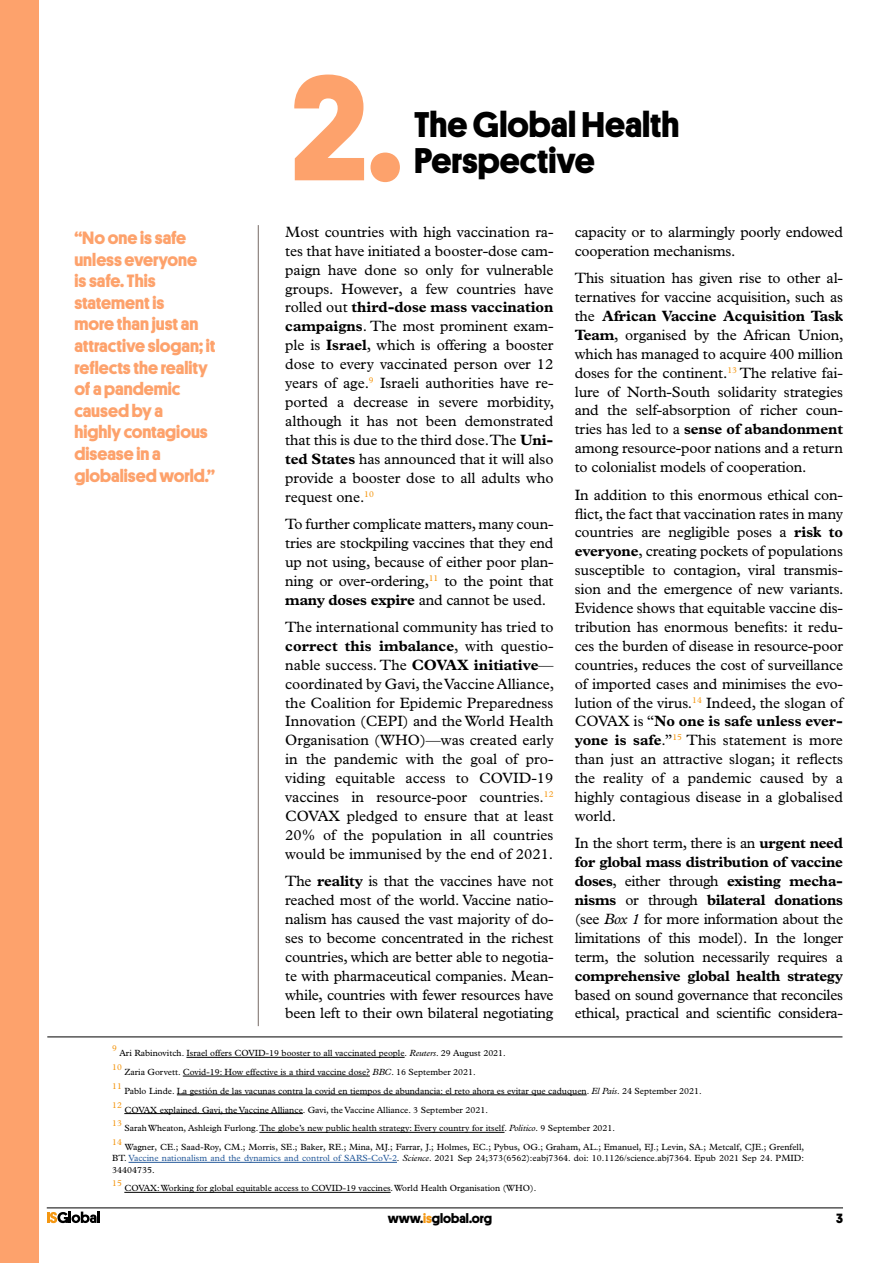
<style>
.page{position:relative;width:893px;height:1263px;background:#fff}
.page>*{position:absolute;margin:0;border:0;box-sizing:border-box;transform-origin:0 0}
.t1{font:700 150px "Platform";color:#fda26c}
.t2{font:700 36px/36px "Platform";color:#000}
.t3{font:700 18px/21.6px "Platform";color:#fda26c}
.text_base{font:15px/18.9px "Plantin";letter-spacing:-.015em;color:#000;text-align:justify}
.t4{font:700 13.5px "Platform";color:#000}
.leyendas{font:9px/11.2px "Plantin";color:#000;text-align:justify}
.leyendas-2{font:8.7px "Plantin";color:#f49712}
.s1{font-weight:700}
.s2{font-style:italic}
.s3{color:#275b9b}
.s4{color:#f49712}
</style>
<div class="page">
<svg style="left:47px;top:1211px;width:53px;height:12px"></svg>
<hr style="left:47px;top:1207px;width:796px;height:1px;background:#000">
<div style="left:0;top:0;width:38px;height:1263px;background:#fda26c"></div>
<hr style="left:186px;top:1057px;width:219px;height:1px;background:#000">
<hr style="left:183px;top:1076px;width:187px;height:1px;background:#000">
<hr style="left:177px;top:1094px;width:410px;height:1px;background:#000">
<hr style="left:124px;top:1113px;width:179px;height:1px;background:#000">
<hr style="left:259px;top:1132px;width:245px;height:1px;background:#000">
<hr style="left:129px;top:1162px;width:268px;height:1px;background:#275b9b">
<hr style="left:124px;top:1192px;width:267px;height:1px;background:#000">
<hr style="left:258px;top:225px;width:1px;height:801px;background:#867b77">
<hr style="left:47px;top:1037px;width:795px;height:1px;background:#000">
<p class="t3" style="left:74px;top:226px;width:143px">“No one is safe unless everyone<br>is safe. This statement is<br>more than just an attractive slogan; it reflects the reality of a pandemic caused by a<br>highly contagious disease in a globalised world.”</p>
<p class="t1" style="left:291px;top:19px;width:113px">2.</p>
<p class="t2" style="left:414px;top:104px;width:267px">The Global Health<br>Perspective</p>
<p class="text_base" style="left:285px;top:222px;width:270px">Most countries with high vaccination ra&shy;tes that have initiated a booster-dose cam&shy;paign have done so only for vulnerable groups. However, a few countries have rolled out <span class="s1">third-dose mass vaccination campaigns</span>. The most prominent exam&shy;ple is <span class="s1">Israel</span>, which is offering a booster dose to every vaccinated person over 12 years of age.<sup>9</sup> Israeli authorities have re&shy;ported a decrease in severe morbidity, although it has not been demonstrated that this is due to the third dose. The <span class="s1">Uni&shy;ted States</span> has announced that it will also provide a booster dose to all adults who request one.<sup>10</sup></p>
<p class="text_base" style="left:285px;top:514px;width:270px">To further complicate matters, many coun&shy;tries are stockpiling vaccines that they end up not using, because of either poor plan&shy;ning or over-ordering,<sup>11</sup> to the point that <span class="s1">many doses expire</span> and cannot be used.</p>
<p class="text_base" style="left:285px;top:617px;width:270px">The international community has tried to <span class="s1">correct this imbalance</span>, with questio&shy;nable success. The <span class="s1">COVAX initiative</span>— coordinated by Gavi, the Vaccine Alliance, the Coalition for Epidemic Preparedness Innovation (CEPI) and the World Health Organisation (WHO)—was created early in the pandemic with the goal of pro&shy;viding equitable access to COVID-19 vaccines in resource-poor countries.<sup>12<br></sup>COVAX pledged to ensure that at least 20% of the population in all countries would be immunised by the end of 2021.</p>
<p class="text_base" style="left:285px;top:871px;width:270px">The <span class="s1">reality</span> is that the vaccines have not reached most of the world. Vaccine natio&shy;nalism has caused the vast majority of do&shy;ses to become concentrated in the richest countries, which are better able to negotia&shy;te with pharmaceutical companies. Mean&shy;while, countries with fewer resources have been left to their own bilateral negotiating</p>
<p class="text_base" style="left:575px;top:222px;width:270px">capacity or to alarmingly poorly endowed cooperation mechanisms.</p>
<p class="text_base" style="left:575px;top:269px;width:270px">This situation has given rise to other al&shy;ternatives for vaccine acquisition, such as the <span class="s1">African Vaccine Acquisition Task Team</span>, organised by the African Union, which has managed to acquire 400 million doses for the continent.<sup>13</sup> The relative fai&shy;lure of North-South solidarity strategies and the self-absorption of richer coun&shy;tries has led to a <span class="s1">sense of abandonment </span>among resource-poor nations and a return to colonialist models of cooperation.</p>
<p class="text_base" style="left:575px;top:485px;width:270px">In addition to this enormous ethical con&shy;flict, the fact that vaccination rates in many countries are negligible poses a <span class="s1">risk to everyone</span>, creating pockets of populations susceptible to contagion, viral transmis&shy;sion and the emergence of new variants.<br>Evidence shows that equitable vaccine dis&shy;tribution has enormous benefits: it redu&shy;ces the burden of disease in resource-poor countries, reduces the cost of surveillance of imported cases and minimises the evo&shy;lution of the virus.<sup>14</sup> Indeed, the slogan of COVAX is “<span class="s1">No one is safe unless ever&shy;yone is safe</span>.”<sup>15</sup> This statement is more than just an attractive slogan; it reflects the reality of a pandemic caused by a highly contagious disease in a globalised world.</p>
<p class="text_base" style="left:575px;top:834px;width:270px">In the short term, there is an <span class="s1">urgent need for global mass distribution of vaccine doses</span>, either through <span class="s1">existing mecha&shy;nisms</span> or through <span class="s1">bilateral donations </span>(see <span class="s2">Box 1</span> for more information about the limitations of this model). In the longer term, the solution necessarily requires a <span class="s1">comprehensive global health strategy </span>based on sound governance that reconciles ethical, practical and scientific considera-</p>
<p class="leyendas-2" style="left:112px;top:1043px;width:6px">9</p>
<p class="leyendas" style="left:120px;top:1048px;width:388px">Ari Rabinovitch. Israel offers COVID-19 booster to all vaccinated people. <span class="s2">Reuters</span>. 29 August 2021.</p>
<p class="leyendas-2" style="left:112px;top:1062px;width:11px">10</p>
<p class="leyendas" style="left:124px;top:1066px;width:353px">Zaria Gorvett. Covid-19: How effective is a third vaccine dose? <span class="s2">BBC</span>. 16 September 2021.</p>
<p class="leyendas-2" style="left:112px;top:1081px;width:11px">11</p>
<p class="leyendas" style="left:124px;top:1085px;width:579px">Pablo Linde. La gestión de las vacunas contra la covid en tiempos de abundancia: el reto ahora es evitar que caduquen. <span class="s2">El País</span>. 24 September 2021.</p>
<p class="leyendas-2" style="left:112px;top:1100px;width:11px">12</p>
<p class="leyendas" style="left:124px;top:1104px;width:365px">COVAX explained. Gavi, the Vaccine Alliance. Gavi, the Vaccine Alliance. 3 September 2021.</p>
<p class="leyendas-2" style="left:112px;top:1118px;width:11px">13</p>
<p class="leyendas" style="left:124px;top:1123px;width:492px">Sarah Wheaton, Ashleigh Furlong. The globe’s new public health strategy: Every country for itself. <span class="s2">Politico</span>. 9 September 2021.</p>
<p class="leyendas-2" style="left:112px;top:1137px;width:11px">14</p>
<p class="leyendas" style="left:112px;top:1141px;width:693px;text-indent:13px">Wagner, CE.; Saad-Roy, CM.; Morris, SE.; Baker, RE.; Mina, MJ.; Farrar, J.; Holmes, EC.; Pybus, OG.; Graham, AL.; Emanuel, EJ.; Levin, SA.; Metcalf, CJE.; Grenfell, BT. <span class="s3">Vaccine nationalism and the dynamics and control of SARS-CoV-2</span>. <span class="s2">Science</span>. 2021 Sep 24;373(6562):eabj7364. doi: 10.1126/science.abj7364. Epub 2021 Sep 24. PMID:<br>34404735.</p>
<p class="leyendas-2" style="left:112px;top:1178px;width:11px">15</p>
<p class="leyendas" style="left:124px;top:1183px;width:413px">COVAX: Working for global equitable access to COVID-19 vaccines. World Health Organisation (WHO).</p>
<p class="t4" style="left:388px;top:1208px;width:106px">www.<span class="s4">is</span>global.org</p>
<p class="t4" style="left:836px;top:1208px;width:8px">3</p>
</div>
